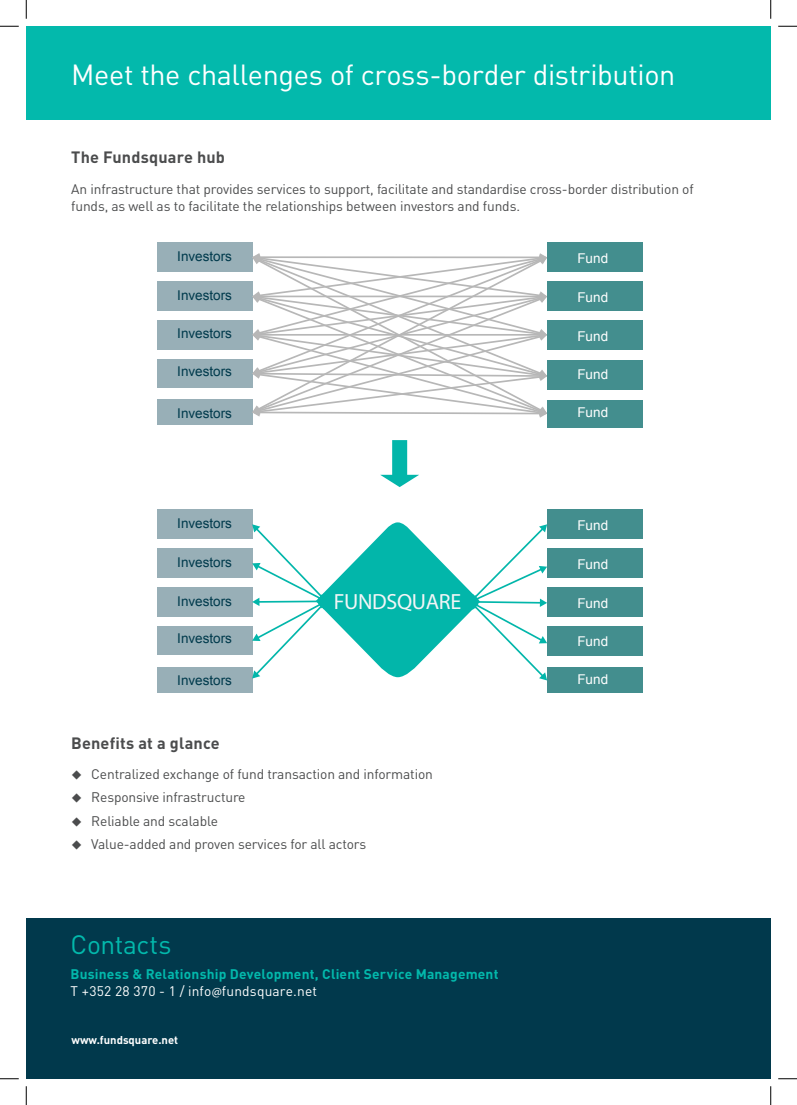
<style>
.page{position:relative;width:797px;height:1105px;background:#fff}
.page>*{position:absolute;margin:0;border:0;box-sizing:border-box;transform-origin:0 0}
.TITRE{font:28.75px "DIN";letter-spacing:-.015em;color:#fff}
.TITRE_news{font:26.25px "DIN";letter-spacing:-.01em;color:#03b9ac}
.t1{font:22px "Myriad Pro";letter-spacing:-.015em;color:#f2f5f6}
.Normal_Text{font:700 16.25px "DIN";letter-spacing:.01em;color:#4b4c4d}
.TITRE_news-2{font:13.75px/16.5px "DIN";letter-spacing:-.01em;color:#4b4c4d}
.Normal_Text-2{font:700 13.75px/17.5px "DIN";letter-spacing:.015em;color:#03b9ac}
.t2{font:13.5px "Arial";color:#003a4c}
.t3{font:13.5px "Arial";letter-spacing:.005em;color:#fff}
.t4{font:700 11.25px "DIN";color:#fff}
.s1{font-weight:400;color:#fff}
.s2{font-family:"Myriad Pro";font-weight:400;color:#fff}
</style>
<div class="page">
<div style="left:26px;top:26px;width:744px;height:94px;background:#03b9ac"></div>
<div style="left:26px;top:918px;width:744px;height:161px;background:#01394c"></div>
<div style="left:547px;top:587px;width:95px;height:30px;background:#438e8e"></div>
<div style="left:547px;top:626px;width:95px;height:30px;background:#438e8e"></div>
<div style="left:547px;top:667px;width:95px;height:25px;background:#438e8e"></div>
<div style="left:157px;top:587px;width:95px;height:30px;background:#98afb7"></div>
<div style="left:157px;top:627px;width:95px;height:28px;background:#98afb7"></div>
<div style="left:157px;top:667px;width:95px;height:25px;background:#98afb7"></div>
<div style="left:157px;top:548px;width:95px;height:30px;background:#98afb7"></div>
<div style="left:547px;top:548px;width:95px;height:30px;background:#438e8e"></div>
<div style="left:547px;top:509px;width:95px;height:30px;background:#438e8e"></div>
<div style="left:157px;top:509px;width:95px;height:30px;background:#98afb7"></div>
<div style="left:157px;top:320px;width:95px;height:30px;background:#98afb7"></div>
<div style="left:157px;top:359px;width:95px;height:29px;background:#98afb7"></div>
<div style="left:157px;top:400px;width:95px;height:25px;background:#98afb7"></div>
<div style="left:157px;top:281px;width:95px;height:30px;background:#98afb7"></div>
<div style="left:157px;top:242px;width:95px;height:30px;background:#98afb7"></div>
<div style="left:547px;top:321px;width:95px;height:29px;background:#438e8e"></div>
<div style="left:547px;top:360px;width:95px;height:29px;background:#438e8e"></div>
<div style="left:547px;top:400px;width:95px;height:27px;background:#438e8e"></div>
<div style="left:547px;top:282px;width:95px;height:29px;background:#438e8e"></div>
<div style="left:547px;top:242px;width:95px;height:30px;background:#438e8e"></div>
<svg style="left:252px;top:253px;width:295px;height:165px"></svg>
<svg style="left:252px;top:522px;width:295px;height:158px"></svg>
<div style="left:392px;top:440px;width:15px;height:38px;background:#02b6aa"></div>
<svg style="left:380px;top:475px;width:39px;height:12px"></svg>
<svg style="left:0;top:25px;width:19px;height:2px"></svg>
<svg style="left:778px;top:25px;width:19px;height:2px"></svg>
<svg style="left:0;top:1078px;width:19px;height:1px"></svg>
<svg style="left:778px;top:1078px;width:19px;height:1px"></svg>
<svg style="left:25px;top:0;width:2px;height:19px"></svg>
<svg style="left:25px;top:1086px;width:2px;height:19px"></svg>
<svg style="left:770px;top:0;width:1px;height:19px"></svg>
<svg style="left:770px;top:1086px;width:1px;height:19px"></svg>
<p class="TITRE" style="left:71px;top:56px;width:605px">Meet the challenges of cross-border distribution</p>
<p class="Normal_Text" style="left:71px;top:147px;width:155px">The Fundsquare hub</p>
<p class="TITRE_news-2" style="left:71px;top:181px;width:624px">An infrastructure that provides services to support, facilitate and standardise cross-border distribution of funds, as well as to facilitate the relationships between investors and funds.</p>
<p class="t2" style="left:177px;top:247px;width:56px">Investors</p>
<p class="t3" style="left:577px;top:249px;width:32px">Fund</p>
<p class="t2" style="left:177px;top:286px;width:56px">Investors</p>
<p class="t3" style="left:577px;top:288px;width:32px">Fund</p>
<p class="t2" style="left:177px;top:325px;width:56px">Investors</p>
<p class="t2" style="left:177px;top:362px;width:56px">Investors</p>
<p class="t2" style="left:177px;top:405px;width:56px">Investors</p>
<p class="t3" style="left:577px;top:327px;width:32px">Fund</p>
<p class="t3" style="left:577px;top:366px;width:32px">Fund</p>
<p class="t3" style="left:577px;top:404px;width:32px">Fund</p>
<p class="t2" style="left:177px;top:514px;width:56px">Investors</p>
<p class="t3" style="left:577px;top:516px;width:32px">Fund</p>
<p class="t2" style="left:177px;top:553px;width:56px">Investors</p>
<p class="t3" style="left:577px;top:555px;width:32px">Fund</p>
<p class="t2" style="left:177px;top:592px;width:56px">Investors</p>
<p class="t2" style="left:177px;top:630px;width:56px">Investors</p>
<p class="t2" style="left:177px;top:672px;width:56px">Investors</p>
<h3 class="t1" style="left:334px;top:588px;width:129px">FUNDSQUARE</h3>
<p class="Normal_Text" style="left:71px;top:732px;width:150px">Benefits at a glance</p>
<p class="TITRE_news-2" style="left:91px;top:765px;width:343px">Centralized exchange of fund transaction and information</p>
<p class="TITRE_news-2" style="left:91px;top:789px;width:156px">Responsive infrastructure</p>
<p class="TITRE_news-2" style="left:91px;top:812px;width:128px">Reliable and scalable</p>
<p class="TITRE_news-2" style="left:91px;top:836px;width:276px">Value-added and proven services for all actors</p>
<p class="TITRE_news" style="left:71px;top:928px;width:102px">Contacts</p>
<p class="Normal_Text-2" style="left:71px;top:964px;width:429px">Business &amp; Relationship Development, Client Service Management<br><span class="s1">T +352 28 370 - 1 / info</span><span class="s2">@</span><span class="s1">fundsquare.net</span></p>
<p class="t4" style="left:72px;top:1032px;width:108px">www.fundsquare.net</p>
<p class="t3" style="left:577px;top:594px;width:32px">Fund</p>
<p class="t3" style="left:577px;top:633px;width:32px">Fund</p>
<p class="t3" style="left:577px;top:671px;width:32px">Fund</p>
</div>
